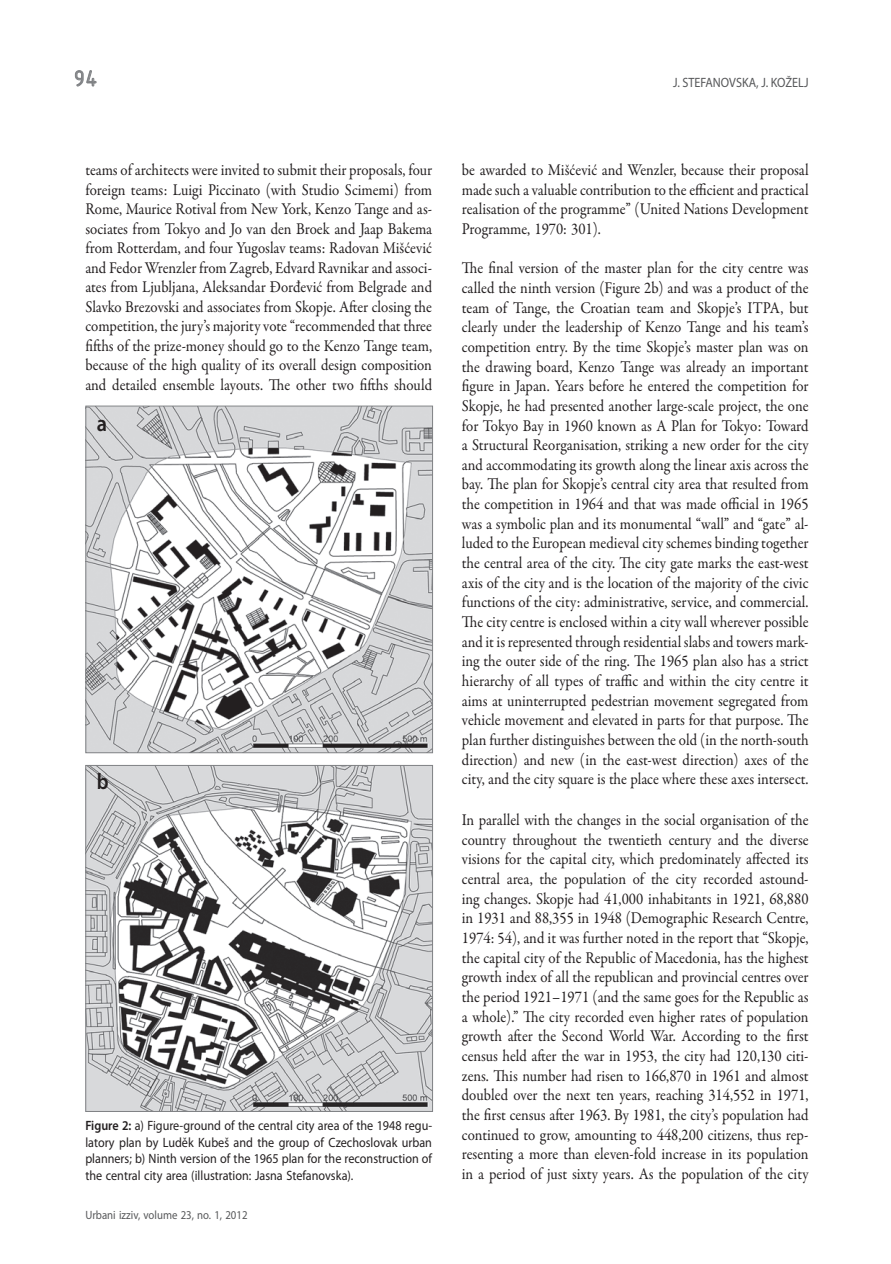
<style>
.page{position:relative;width:891px;height:1264px;background:#fff}
.page>*{position:absolute;margin:0;border:0;box-sizing:border-box;transform-origin:0 0}
.t1{font:24px "ISOCTEUR";color:#808285}
.t2{font:600 22.5px "Myriad Pro";color:#231f20;scale:.9 1}
.t3{font:16.5px/19.6px "Garamond Premr Pro";color:#231f20;text-align:justify;scale:.9 1}
.t4{font:13.5px/16.5px "Myriad Pro";color:#231f20;text-align:justify;scale:.9 1}
.t5{font:13.5px "Myriad Pro";color:#57585a;scale:.9 1}
.t6{font:12px "Myriad Pro";color:#57585a;scale:.9 1}
.s1{font-weight:600}
</style>
<div class="page">
<svg style="left:75px;top:70px;width:22px;height:17px"></svg>
<img style="left:87px;top:408px;width:344px;height:343px">
<div style="left:85px;top:406px;width:348px;height:347px;border:1px solid #808285"></div>
<img style="left:87px;top:767px;width:344px;height:342px">
<div style="left:85px;top:765px;width:348px;height:346px;border:1px solid #808285"></div>
<h1 class="t1" style="left:71px;top:63px;width:31px">94</h1>
<p class="t5" style="left:673px;top:74px;width:152px">J. STEFANOVSKA, J. KOŽELJ</p>
<p class="t3" style="left:85px;top:161px;width:387px">teams of architects were invited to submit their proposals, four foreign teams: Luigi Piccinato (with Studio Scimemi) from Rome, Maurice Rotival from New York, Kenzo Tange and as‑ sociates from Tokyo and Jo van den Broek and Jaap Bakema from Rotterdam, and four Yugoslav teams: Radovan Mišćević and Fedor Wrenzler from Zagreb, Edvard Ravnikar and associ‑ ates from Ljubljana, Aleksandar Đorđević from Belgrade and Slavko Brezovski and associates from Skopje. After closing the competition, the jury’s majority vote “recommended that three fifths of the prize‑money should go to the Kenzo Tange team, because of the high quality of its overall design composition and detailed ensemble layouts. The other two fifths should</p>
<p class="t3" style="left:462px;top:161px;width:387px">be awarded to Mišćević and Wenzler, because their proposal made such a valuable contribution to the efficient and practical realisation of the programme” (United Nations Development Programme, 1970: 301).</p>
<p class="t3" style="left:462px;top:258px;width:387px">The final version of the master plan for the city centre was called the ninth version (Figure 2b) and was a product of the team of Tange, the Croatian team and Skopje’s ITPA, but clearly under the leadership of Kenzo Tange and his team’s competition entry. By the time Skopje’s master plan was on the drawing board, Kenzo Tange was already an important figure in Japan. Years before he entered the competition for Skopje, he had presented another large‑scale project, the one for Tokyo Bay in 1960 known as A Plan for Tokyo: Toward a Structural Reorganisation, striking a new order for the city and accommodating its growth along the linear axis across the bay. The plan for Skopje’s central city area that resulted from the competition in 1964 and that was made official in 1965 was a symbolic plan and its monumental “wall” and “gate” al‑ luded to the European medieval city schemes binding together the central area of the city. The city gate marks the east‑west axis of the city and is the location of the majority of the civic functions of the city: administrative, service, and commercial.<br>The city centre is enclosed within a city wall wherever possible and it is represented through residential slabs and towers mark‑ ing the outer side of the ring. The 1965 plan also has a strict hierarchy of all types of traffic and within the city centre it aims at uninterrupted pedestrian movement segregated from vehicle movement and elevated in parts for that purpose. The plan further distinguishes between the old (in the north‑south direction) and new (in the east‑west direction) axes of the city, and the city square is the place where these axes intersect.</p>
<p class="t3" style="left:462px;top:810px;width:387px">In parallel with the changes in the social organisation of the country throughout the twentieth century and the diverse visions for the capital city, which predominately affected its central area, the population of the city recorded astound‑ ing changes. Skopje had 41,000 inhabitants in 1921, 68,880 in 1931 and 88,355 in 1948 (Demographic Research Centre, 1974: 54), and it was further noted in the report that “Skopje, the capital city of the Republic of Macedonia, has the highest growth index of all the republican and provincial centres over the period 1921–1971 (and the same goes for the Republic as a whole).” The city recorded even higher rates of population growth after the Second World War. According to the first census held after the war in 1953, the city had 120,130 citi‑ zens. This number had risen to 166,870 in 1961 and almost doubled over the next ten years, reaching 314,552 in 1971, the first census after 1963. By 1981, the city’s population had continued to grow, amounting to 448,200 citizens, thus rep‑ resenting a more than eleven‑fold increase in its population in a period of just sixty years. As the population of the city</p>
<h2 class="t2" style="left:97px;top:409px;width:13px">a</h2>
<h2 class="t2" style="left:97px;top:767px;width:15px">b</h2>
<p class="t4" style="left:85px;top:1117px;width:387px"><span class="s1">Figure 2:</span> a) Figure‑ground of the central city area of the 1948 regu&shy;latory plan by Luděk Kubeš and the group of Czechoslovak urban planners; b) Ninth version of the 1965 plan for the reconstruction of the central city area (illustration: Jasna Stefanovska).</p>
<p class="t6" style="left:85px;top:1207px;width:182px">Urbani izziv, volume 23, no. 1, 2012</p>
</div>
